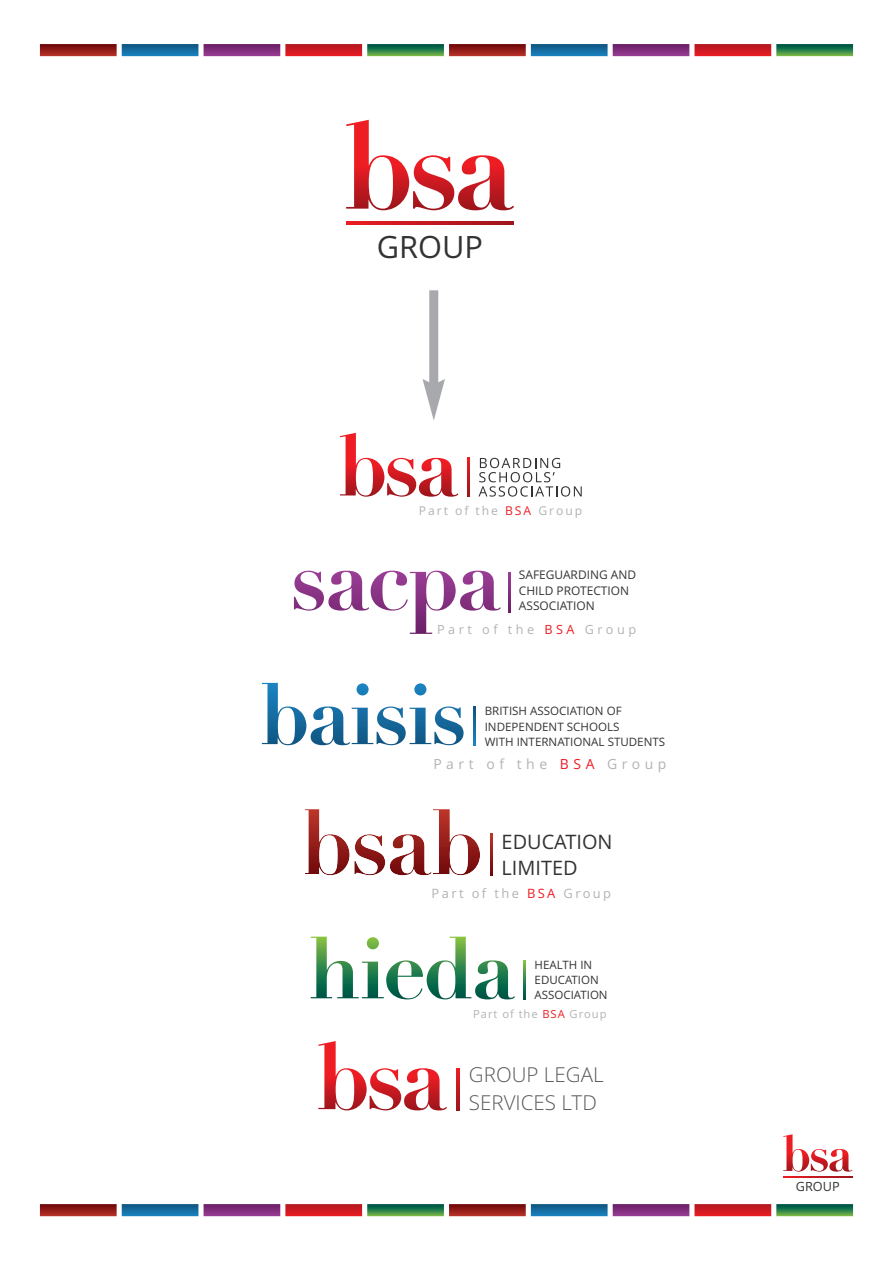
<style>
.page{position:relative;width:893px;height:1263px;background:#fff}
.page>*{position:absolute;margin:0;border:0;box-sizing:border-box;transform-origin:0 0}
.t1{font:30.75px "Open Sans";color:#333}
.t2{font:300 20.55px/28px "Open Sans";color:#57585a}
.t3{font:19.95px/26.2px "Open Sans";color:#333}
.t4{font:13.95px "Open Sans";letter-spacing:.325em;color:#b3b3b3}
.t5{font:12.9px "Open Sans";letter-spacing:.185em;color:#b3b3b3}
.t6{font:12.75px "Open Sans";color:#333}
.t7{font:12.6px "Open Sans";letter-spacing:.275em;color:#b3b3b3}
.t8{font:12.15px "Open Sans";letter-spacing:.16em;color:#b3b3b3}
.t9{font:12px/15.8px "Open Sans";color:#333}
.t10{font:11.55px/15.3px "Open Sans";color:#333}
.t11{font:11.25px "Open Sans";letter-spacing:.085em;color:#b3b3b3}
.s1{color:#ee1d23}
</style>
<div class="page">
<svg style="left:285px;top:44px;width:77px;height:12px"></svg>
<svg style="left:204px;top:44px;width:76px;height:12px"></svg>
<svg style="left:122px;top:44px;width:76px;height:12px"></svg>
<svg style="left:40px;top:44px;width:77px;height:12px"></svg>
<svg style="left:367px;top:44px;width:77px;height:12px"></svg>
<svg style="left:694px;top:44px;width:77px;height:12px"></svg>
<svg style="left:613px;top:44px;width:76px;height:12px"></svg>
<svg style="left:531px;top:44px;width:77px;height:12px"></svg>
<svg style="left:449px;top:44px;width:77px;height:12px"></svg>
<svg style="left:776px;top:44px;width:77px;height:12px"></svg>
<svg style="left:285px;top:1204px;width:77px;height:12px"></svg>
<svg style="left:204px;top:1204px;width:76px;height:12px"></svg>
<svg style="left:122px;top:1204px;width:76px;height:12px"></svg>
<svg style="left:40px;top:1204px;width:77px;height:12px"></svg>
<svg style="left:367px;top:1204px;width:77px;height:12px"></svg>
<svg style="left:694px;top:1204px;width:77px;height:12px"></svg>
<svg style="left:613px;top:1204px;width:76px;height:12px"></svg>
<svg style="left:531px;top:1204px;width:77px;height:12px"></svg>
<svg style="left:449px;top:1204px;width:77px;height:12px"></svg>
<svg style="left:776px;top:1204px;width:77px;height:12px"></svg>
<svg style="left:783px;top:1134px;width:69px;height:37px"></svg>
<svg style="left:783px;top:1176px;width:69px;height:1px"></svg>
<svg style="left:346px;top:120px;width:168px;height:90px"></svg>
<svg style="left:346px;top:222px;width:168px;height:2px"></svg>
<svg style="left:294px;top:571px;width:114px;height:40px"></svg>
<svg style="left:508px;top:572px;width:2px;height:40px"></svg>
<svg style="left:478px;top:458px;width:104px;height:39px"></svg>
<svg style="left:467px;top:458px;width:3px;height:38px"></svg>
<svg style="left:340px;top:433px;width:118px;height:64px"></svg>
<svg style="left:262px;top:683px;width:141px;height:62px"></svg>
<svg style="left:474px;top:706px;width:1px;height:39px"></svg>
<svg style="left:305px;top:809px;width:127px;height:66px"></svg>
<svg style="left:491px;top:834px;width:2px;height:41px"></svg>
<div style="left:429px;top:290px;width:9px;height:97px;background:#a8a9ad"></div>
<svg style="left:422px;top:379px;width:23px;height:41px"></svg>
<svg style="left:311px;top:937px;width:204px;height:62px"></svg>
<svg style="left:523px;top:960px;width:2px;height:40px"></svg>
<svg style="left:457px;top:1068px;width:2px;height:42px"></svg>
<svg style="left:318px;top:1041px;width:129px;height:69px"></svg>
<h1 class="t1" style="left:377px;top:230px;width:108px">GROUP</h1>
<p class="t8" style="left:419px;top:504px;width:165px">Part of the <span class="s1">BSA</span> Group</p>
<p class="t9" style="left:519px;top:567px;width:119px">SAFEGUARDING AND<br>CHILD PROTECTION<br>ASSOCIATION</p>
<p class="t7" style="left:437px;top:622px;width:200px">Part of the <span class="s1">BSA</span> Group</p>
<p class="t10" style="left:485px;top:704px;width:182px">BRITISH ASSOCIATION OF<br>INDEPENDENT SCHOOLS<br>WITH INTERNATIONAL STUDENTS</p>
<p class="t4" style="left:433px;top:756px;width:235px">Part of the <span class="s1">BSA</span> Group</p>
<h3 class="t3" style="left:502px;top:829px;width:112px">EDUCATION<br>LIMITED</h3>
<p class="t5" style="left:432px;top:886px;width:181px">Part of the <span class="s1">BSA</span> Group</p>
<p class="t10" style="left:535px;top:958px;width:75px">HEALTH IN<br>EDUCATION<br>ASSOCIATION</p>
<p class="t11" style="left:473px;top:1007px;width:135px">Part of the <span class="s1">BSA</span> Group</p>
<h2 class="t2" style="left:469px;top:1061px;width:136px">GROUP LEGAL<br>SERVICES LTD</h2>
<p class="t6" style="left:796px;top:1179px;width:45px">GROUP</p>
</div>
